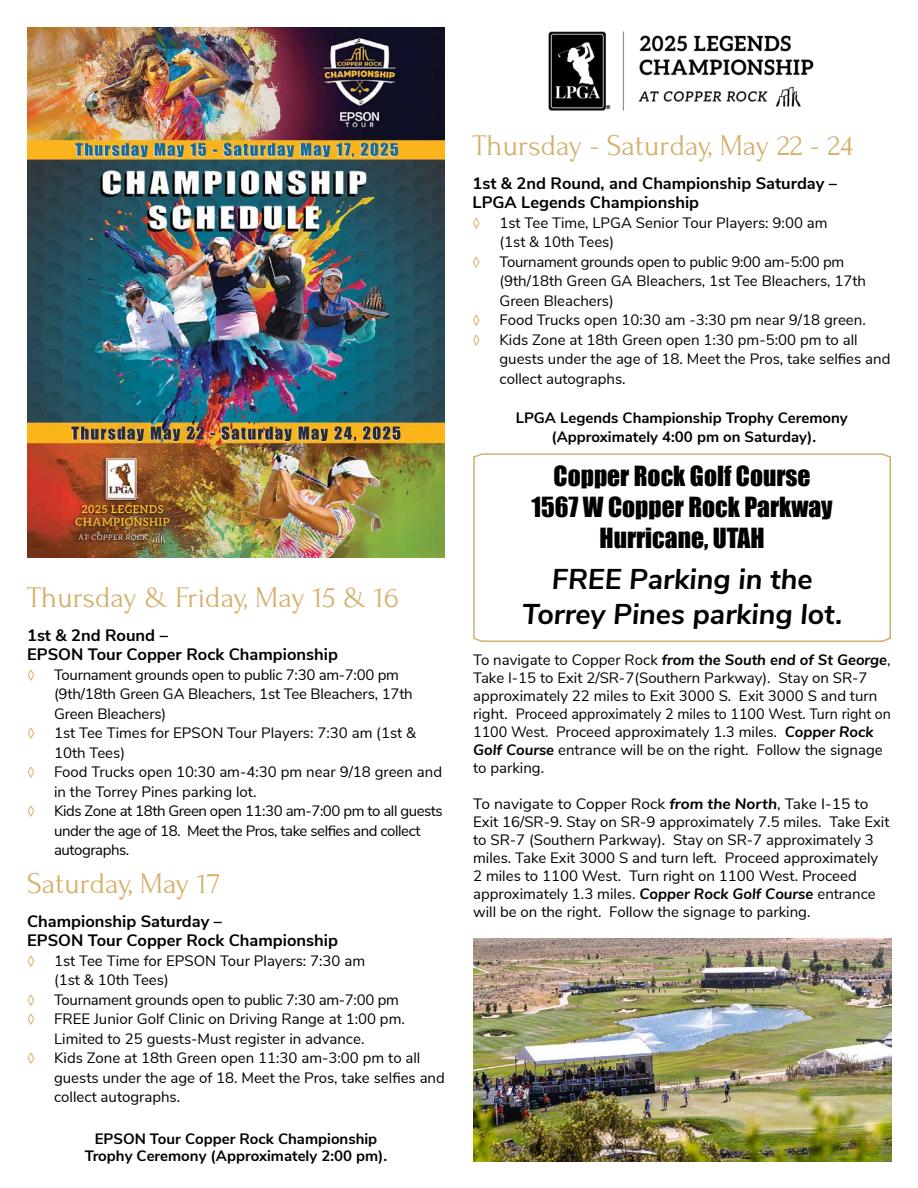
<style>
.page{position:relative;width:918px;height:1188px;background:#fff}
.page>*{position:absolute;margin:0;border:0;box-sizing:border-box;transform-origin:0 0}
.t1{font:30px "Forum";color:#d4b06b}
.t2{font:italic 700 28.65px/34.3px "Nunito Sans";color:#000;text-align:center}
.t3{font:25.5px/30.6px "Impact";color:#000;text-align:center}
.t4{font:700 16.5px/19.5px "Nunito Sans";color:#000}
.t5{font:15px/19.5px "Nunito Sans";color:#000}
.t6{font:15px/18px "Nunito Sans";color:#000;scale:1.04 1}
.t7{font:700 15px/16.5px "Nunito Sans";color:#000;text-align:center}
.t8{font:15px/19.5px "Nunito Sans";letter-spacing:-.03em;color:#000}
.t9{font:15px "Nunito Sans";letter-spacing:-.02em;color:#000}
.t10{font:15px "Myriad Pro";color:#d4b06b}
.s1{font-weight:700;font-style:italic}
</style>
<div class="page">
<img style="left:27px;top:27px;width:418px;height:531px">
<svg style="left:473px;top:453px;width:418px;height:189px"></svg>
<img style="left:548px;top:31px;width:266px;height:80px">
<img style="left:474px;top:938px;width:418px;height:224px">
<h1 class="t1" style="left:27px;top:581px;width:373px">Thursday &amp; Friday, May 15 &amp; 16</h1>
<p class="t4" style="left:27px;top:624px;width:312px">1st &amp; 2nd Round –<br>EPSON Tour Copper Rock Championship</p>
<p class="t10" style="left:27px;top:665px;width:9px">◊</p>
<p class="t5" style="left:54px;top:664px;width:360px">Tournament grounds open to public 7:30 am-7:00 pm (9th/18th Green GA Bleachers, 1st Tee Bleachers, 17th<br>Green Bleachers)</p>
<p class="t10" style="left:27px;top:724px;width:9px">◊</p>
<p class="t5" style="left:54px;top:722px;width:363px">1st Tee Times for EPSON Tour Players: 7:30 am (1st &amp;<br>10th Tees)</p>
<p class="t10" style="left:27px;top:763px;width:9px">◊</p>
<p class="t5" style="left:54px;top:761px;width:390px">Food Trucks open 10:30 am-4:30 pm near 9/18 green and in the Torrey Pines parking lot.</p>
<p class="t10" style="left:27px;top:802px;width:9px">◊</p>
<p class="t8" style="left:54px;top:800px;width:390px">Kids Zone at 18th Green open 11:30 am-7:00 pm to all guests under the age of 18. Meet the Pros, take selfies and collect autographs.</p>
<h1 class="t1" style="left:27px;top:867px;width:195px">Saturday, May 17</h1>
<p class="t4" style="left:27px;top:910px;width:312px">Championship Saturday –<br>EPSON Tour Copper Rock Championship</p>
<p class="t10" style="left:27px;top:951px;width:9px">◊</p>
<p class="t5" style="left:54px;top:950px;width:313px">1st Tee Time for EPSON Tour Players: 7:30 am (1st &amp; 10th Tees)</p>
<p class="t10" style="left:27px;top:990px;width:9px">◊</p>
<p class="t9" style="left:54px;top:989px;width:346px">Tournament grounds open to public 7:30 am-7:00 pm</p>
<p class="t10" style="left:27px;top:1010px;width:9px">◊</p>
<p class="t5" style="left:54px;top:1008px;width:352px">FREE Junior Golf Clinic on Driving Range at 1:00 pm.<br>Limited to 25 guests-Must register in advance.</p>
<p class="t10" style="left:27px;top:1049px;width:9px">◊</p>
<p class="t5" style="left:54px;top:1047px;width:392px">Kids Zone at 18th Green open 11:30 am-3:00 pm to all guests under the age of 18. Meet the Pros, take selfies and collect autographs.</p>
<p class="t7" style="left:85px;top:1130px;width:304px">EPSON Tour Copper Rock Championship<br>Trophy Ceremony (Approximately 2:00 pm).</p>
<h1 class="t1" style="left:473px;top:129px;width:382px">Thursday - Saturday, May 22 - 24</h1>
<p class="t4" style="left:473px;top:172px;width:366px">1st &amp; 2nd Round, and Championship Saturday –<br>LPGA Legends Championship</p>
<p class="t10" style="left:473px;top:214px;width:9px">◊</p>
<p class="t5" style="left:500px;top:212px;width:330px">1st Tee Time, LPGA Senior Tour Players: 9:00 am (1st &amp; 10th Tees)</p>
<p class="t10" style="left:473px;top:253px;width:9px">◊</p>
<p class="t5" style="left:500px;top:251px;width:368px">Tournament grounds open to public 9:00 am-5:00 pm (9th/18th Green GA Bleachers, 1st Tee Bleachers, 17th<br>Green Bleachers)</p>
<p class="t10" style="left:473px;top:311px;width:9px">◊</p>
<p class="t5" style="left:500px;top:309px;width:368px">Food Trucks open 10:30 am -3:30 pm near 9/18 green.</p>
<p class="t10" style="left:473px;top:331px;width:9px">◊</p>
<p class="t5" style="left:500px;top:329px;width:392px">Kids Zone at 18th Green open 1:30 pm-5:00 pm to all guests under the age of 18. Meet the Pros, take selfies and collect autographs.</p>
<p class="t7" style="left:516px;top:407px;width:334px;line-height:19.5px">LPGA Legends Championship Trophy Ceremony (Approximately 4:00 pm on Saturday).</p>
<h3 class="t3" style="left:531px;top:460px;width:303px">Copper Rock Golf Course<br>1567 W Copper Rock Parkway<br>Hurricane, UTAH</h3>
<h2 class="t2" style="left:522px;top:560px;width:322px">FREE Parking in the<br>Torrey Pines parking lot.</h2>
<p class="t5" style="left:473px;top:650px;width:419px;line-height:18px">To navigate to Copper Rock <span class="s1">from the South end of St George</span>, Take I-15 to Exit 2/SR-7(Southern Parkway). Stay on SR-7 approximately 22 miles to Exit 3000 S. Exit 3000 S and turn right. Proceed approximately 2 miles to 1100 West. Turn right on 1100 West. Proceed approximately 1.3 miles. <span class="s1">Copper Rock Golf Course</span> entrance will be on the right. Follow the signage to parking.</p>
<p class="t6" style="left:473px;top:794px;width:402px">To navigate to Copper Rock <span class="s1">from the North</span>, Take I-15 to Exit 16/SR-9. Stay on SR-9 approximately 7.5 miles. Take Exit to SR-7 (Southern Parkway). Stay on SR-7 approximately 3 miles. Take Exit 3000 S and turn left. Proceed approximately 2 miles to 1100 West. Turn right on 1100 West. Proceed approximately 1.3 miles. <span class="s1">Copper Rock Golf Course</span> entrance will be on the right. Follow the signage to parking.</p>
</div>
